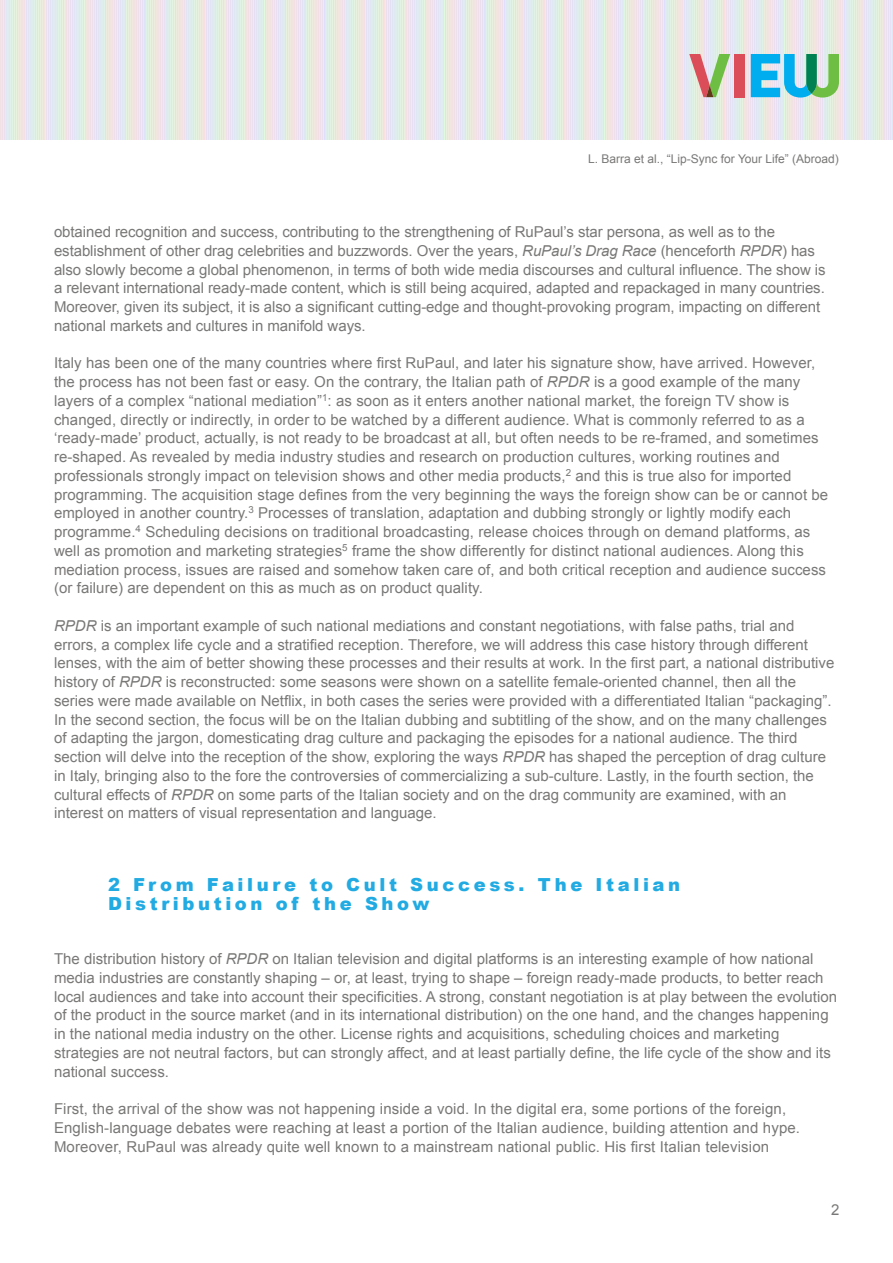
<style>
.page{position:relative;width:893px;height:1263px;background:#fff}
.page>*{position:absolute;margin:0;border:0;box-sizing:border-box;transform-origin:0 0}
.A_head{font:900 18px/18.8px "Arial";letter-spacing:.2em;color:#22abe2}
.Body_text_next{font:15px/18.8px "Arial";letter-spacing:.005em;color:#797877}
.Body_text_first{font:15px/18.8px "Arial";color:#797877}
.t1{font:12px "Arial";color:#797877}
.s1{font-style:italic}
</style>
<div class="page">
<img style="left:0;top:0;width:893px;height:140px">
<div style="left:734px;top:54px;width:10px;height:43px;background:#db4d58"></div>
<svg style="left:751px;top:54px;width:88px;height:44px;background:#64c0c4"></svg>
<svg style="left:689px;top:54px;width:41px;height:43px;background:#c6b69c"></svg>
<p class="t1" style="left:588px;top:151px;width:252px">L. Barra et al., “Lip-Sync for Your Life” (Abroad)</p>
<p class="Body_text_first" style="left:54px;top:223px;width:773px">obtained recognition and success, contributing to the strengthening of RuPaul’s star persona, as well as to the establishment of other drag celebrities and buzzwords. Over the years, <span class="s1">RuPaul’s Drag Race</span> (henceforth <span class="s1">RPDR</span>) has also slowly become a global phenomenon, in terms of both wide media discourses and cultural influence. The show is a relevant international ready-made content, which is still being acquired, adapted and repackaged in many countries.<br>Moreover, given its subject, it is also a significant cutting-edge and thought-provoking program, impacting on different national markets and cultures in manifold ways.</p>
<p class="Body_text_next" style="left:54px;top:354px;width:776px">Italy has been one of the many countries where first RuPaul, and later his signature show, have arrived. However, the process has not been fast or easy. On the contrary, the Italian path of <span class="s1">RPDR</span> is a good example of the many layers of a complex “national mediation”<sup>1</sup>: as soon as it enters another national market, the foreign TV show is changed, directly or indirectly, in order to be watched by a different audience. What is commonly referred to as a ‘ready-made’ product, actually, is not ready to be broadcast at all, but often needs to be re-framed, and sometimes re-shaped. As revealed by media industry studies and research on production cultures, working routines and professionals strongly impact on television shows and other media products,<sup>2</sup> and this is true also for imported programming. The acquisition stage defines from the very beginning the ways the foreign show can be or cannot be employed in another country.<sup>3</sup> Processes of translation, adaptation and dubbing strongly or lightly modify each programme.<sup>4</sup> Scheduling decisions on traditional broadcasting, release choices through on demand platforms, as well as promotion and marketing strategies<sup>5</sup> frame the show differently for distinct national audiences. Along this mediation process, issues are raised and somehow taken care of, and both critical reception and audience success (or failure) are dependent on this as much as on product quality.</p>
<p class="Body_text_next" style="left:54px;top:616px;width:782px"><span class="s1">RPDR</span> is an important example of such national mediations and constant negotiations, with false paths, trial and errors, a complex life cycle and a stratified reception. Therefore, we will address this case history through different lenses, with the aim of better showing these processes and their results at work. In the first part, a national distributive history of <span class="s1">RPDR</span> is reconstructed: some seasons were shown on a satellite female-oriented channel, then all the series were made available on Netflix, in both cases the series were provided with a differentiated Italian “packaging”.<br>In the second section, the focus will be on the Italian dubbing and subtitling of the show, and on the many challenges of adapting the jargon, domesticating drag culture and packaging the episodes for a national audience. The third section will delve into the reception of the show, exploring the ways <span class="s1">RPDR</span> has shaped the perception of drag culture in Italy, bringing also to the fore the controversies of commercializing a sub-culture. Lastly, in the fourth section, the cultural effects of <span class="s1">RPDR</span> on some parts of the Italian society and on the drag community are examined, with an interest on matters of visual representation and language.</p>
<p class="A_head" style="left:108px;top:875px;width:574px">2 From Failure to Cult Success. The Italian<br>Distribution of the Show</p>
<p class="Body_text_first" style="left:54px;top:949px;width:784px">The distribution history of <span class="s1">RPDR</span> on Italian television and digital platforms is an interesting example of how national media industries are constantly shaping – or, at least, trying to shape – foreign ready-made products, to better reach local audiences and take into account their specificities. A strong, constant negotiation is at play between the evolution of the product in the source market (and in its international distribution) on the one hand, and the changes happening in the national media industry on the other. License rights and acquisitions, scheduling choices and marketing strategies are not neutral factors, but can strongly affect, and at least partially define, the life cycle of the show and its national success.</p>
<p class="Body_text_next" style="left:54px;top:1099px;width:748px">First, the arrival of the show was not happening inside a void. In the digital era, some portions of the foreign,<br>English-language debates were reaching at least a portion of the Italian audience, building attention and hype.<br>Moreover, RuPaul was already quite well known to a mainstream national public. His first Italian television</p>
<p class="Body_text_next" style="left:831px;top:1201px;width:10px">2</p>
</div>
